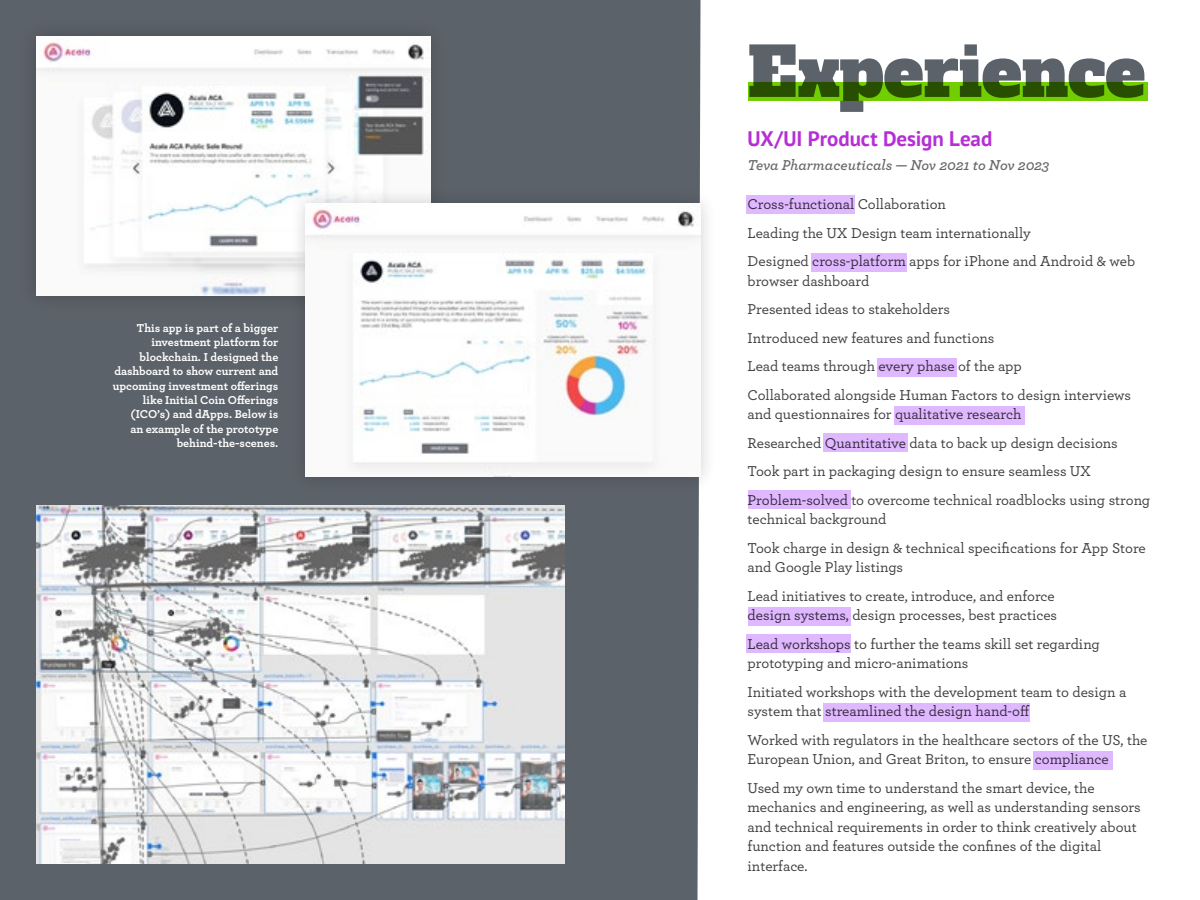
<style>
.page{position:relative;width:1200px;height:900px;background:#fff}
.page>*{position:absolute;margin:0;border:0;box-sizing:border-box;transform-origin:0 0}
.t1{font:67.5px "Alfa Slab One";color:#5c6269}
.t2{font:700 21px "PT Sans";letter-spacing:-.005em;color:#b52fd4}
.t3{font:500 15px/28.5px "Archer Pro";color:#3f3e40}
.t4{font:italic 600 15px "Archer Pro";color:#656669}
.t5{font:700 12px/14.4px "Archer Pro";color:#fff;text-align:right}
</style>
<div class="page">
<div style="left:0;top:0;width:700px;height:900px;background:#5c6269"></div>
<img style="left:36px;top:506px;width:529px;height:358px">
<div style="left:19px;top:19px;width:429px;height:294px;background:#595f66"></div>
<img style="left:36px;top:36px;width:395px;height:260px">
<div style="left:289px;top:187px;width:429px;height:307px;background:#000;opacity:.2"></div>
<img style="left:306px;top:204px;width:394px;height:273px">
<div style="left:748px;top:82px;width:400px;height:19px;background:#71ce00"></div>
<div style="left:746px;top:196px;width:109px;height:18px;background:#e0b8ff"></div>
<div style="left:812px;top:253px;width:96px;height:19px;background:#e0b8ff"></div>
<div style="left:878px;top:358px;width:79px;height:18px;background:#e0b8ff"></div>
<div style="left:894px;top:406px;width:130px;height:19px;background:#e0b8ff"></div>
<div style="left:823px;top:433px;width:85px;height:19px;background:#e0b8ff"></div>
<div style="left:748px;top:490px;width:102px;height:18px;background:#e0b8ff"></div>
<div style="left:748px;top:608px;width:102px;height:18px;background:#e0b8ff"></div>
<div style="left:746px;top:634px;width:104px;height:19px;background:#e0b8ff"></div>
<div style="left:1034px;top:752px;width:79px;height:18px;background:#e0b8ff"></div>
<div style="left:823px;top:703px;width:206px;height:19px;background:#e0b8ff"></div>
<p class="t5" style="left:113px;top:320px;width:167px">This app is part of a bigger investment platform for blockchain. I designed the dashboard to show current and upcoming investment offerings like Initial Coin Offerings (ICO’s) and dApps. Below is<br>an example of the prototype behind-the-scenes.</p>
<h1 class="t1" style="left:748px;top:27px;width:399px">Experience</h1>
<h2 class="t2" style="left:748px;top:125px;width:246px">UX/UI Product Design Lead</h2>
<p class="t4" style="left:748px;top:154px;width:303px">Teva Pharmaceuticals — Nov 2021 to Nov 2023</p>
<p class="t3" style="left:748px;top:189px;width:389px">Cross-functional Collaboration<br>Leading the UX Design team internationally<br>Designed cross-platform apps for iPhone and Android &amp; web</p>
<p class="t3" style="left:748px;top:266px;width:385px">browser dashboard<br>Presented ideas to stakeholders<br>Introduced new features and functions<br>Lead teams through every phase of the app<br>Collaborated alongside Human Factors to design interviews</p>
<p class="t3" style="left:748px;top:399px;width:404px">and questionnaires for qualitative research<br>Researched Quantitative data to back up design decisions Took part in packaging design to ensure seamless UX Problem-solved to overcome technical roadblocks using strong</p>
<p class="t3" style="left:748px;top:504px;width:400px">technical background<br>Took charge in design &amp; technical specifications for App Store</p>
<p class="t3" style="left:748px;top:552px;width:309px">and Google Play listings<br>Lead initiatives to create, introduce, and enforce</p>
<p class="t3" style="left:748px;top:600px;width:354px">design systems, design processes, best practices<br>Lead workshops to further the teams skill set regarding</p>
<p class="t3" style="left:748px;top:648px;width:380px">prototyping and micro-animations<br>Initiated workshops with the development team to design a</p>
<p class="t3" style="left:748px;top:696px;width:401px">system that streamlined the design hand-off<br>Worked with regulators in the healthcare sectors of the US, the</p>
<p class="t3" style="left:748px;top:744px;width:363px">European Union, and Great Briton, to ensure compliance<br>Used my own time to understand the smart device, the</p>
<p class="t3" style="left:748px;top:797px;width:395px;line-height:19.5px">mechanics and engineering, as well as understanding sensors and technical requirements in order to think creatively about function and features outside the confines of the digital interface.</p>
</div>
